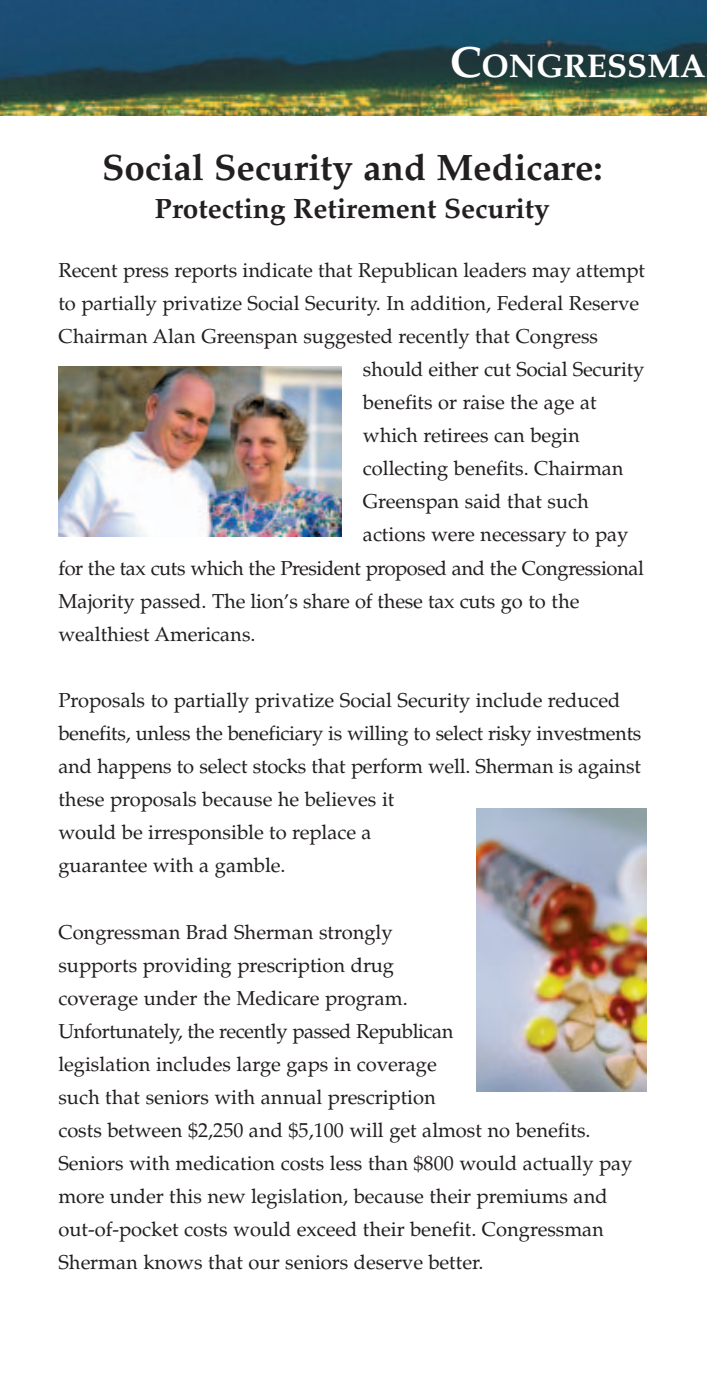
<style>
.page{position:relative;width:707px;height:1382px;background:#fff}
.page>*{position:absolute;margin:0;border:0;box-sizing:border-box;transform-origin:0 0}
.t1{font:700 36.75px "Palatino";color:#231f20}
.t2{font:700 32.9px "Palatino";color:#fff}
.t3{font:700 28px "Palatino";color:#231f20}
.t4{font:20.12px/33.1px "Palatino";color:#231f20}
.t5{font:20.12px "Palatino";letter-spacing:-.02em;color:#231f20}
.s1{font-size:43.75px}
</style>
<div class="page">
<img style="left:0;top:0;width:707px;height:116px">
<img style="left:58px;top:366px;width:284px;height:170px">
<img style="left:476px;top:808px;width:170px;height:284px">
<h2 class="t2" style="left:450px;top:46px;width:257px"><span class="s1">C</span>ONGRESSMA</h2>
<h1 class="t1" style="left:102px;top:146px;width:502px">Social Security and Medicare:</h1>
<h3 class="t3" style="left:155px;top:191px;width:396px">Protecting Retirement Security</h3>
<p class="t4" style="left:58px;top:253px;width:588px">Recent press reports indicate that Republican leaders may attempt</p>
<p class="t4" style="left:58px;top:286px;width:582px">to partially privatize Social Security. In addition, Federal Reserve</p>
<p class="t4" style="left:58px;top:319px;width:541px">Chairman Alan Greenspan suggested recently that Congress</p>
<p class="t4" style="left:363px;top:352px;width:283px">should either cut Social Security</p>
<p class="t4" style="left:363px;top:386px;width:235px">benefits or raise the age at</p>
<p class="t4" style="left:363px;top:419px;width:218px">which retirees can begin</p>
<p class="t4" style="left:363px;top:452px;width:262px">collecting benefits. Chairman</p>
<p class="t4" style="left:363px;top:485px;width:227px">Greenspan said that such</p>
<p class="t4" style="left:363px;top:518px;width:267px">actions were necessary to pay</p>
<p class="t5" style="left:58px;top:556px;width:587px">for the tax cuts which the President proposed and the Congressional</p>
<p class="t4" style="left:58px;top:584px;width:522px">Majority passed. The lion’s share of these tax cuts go to the</p>
<p class="t4" style="left:58px;top:617px;width:199px">wealthiest Americans.</p>
<p class="t4" style="left:58px;top:683px;width:585px">Proposals to partially privatize Social Security include reduced benefits, unless the beneficiary is willing to select risky investments and happens to select stocks that perform well. Sherman is against these proposals because he believes it<br>would be irresponsible to replace a<br>guarantee with a gamble.</p>
<p class="t4" style="left:58px;top:915px;width:576px">Congressman Brad Sherman strongly<br>supports providing prescription drug<br>coverage under the Medicare program.<br>Unfortunately, the recently passed Republican<br>legislation includes large gaps in coverage<br>such that seniors with annual prescription<br>costs between $2,250 and $5,100 will get almost no benefits.<br>Seniors with medication costs less than $800 would actually pay more under this new legislation, because their premiums and out-of-pocket costs would exceed their benefit. Congressman Sherman knows that our seniors deserve better.</p>
</div>
